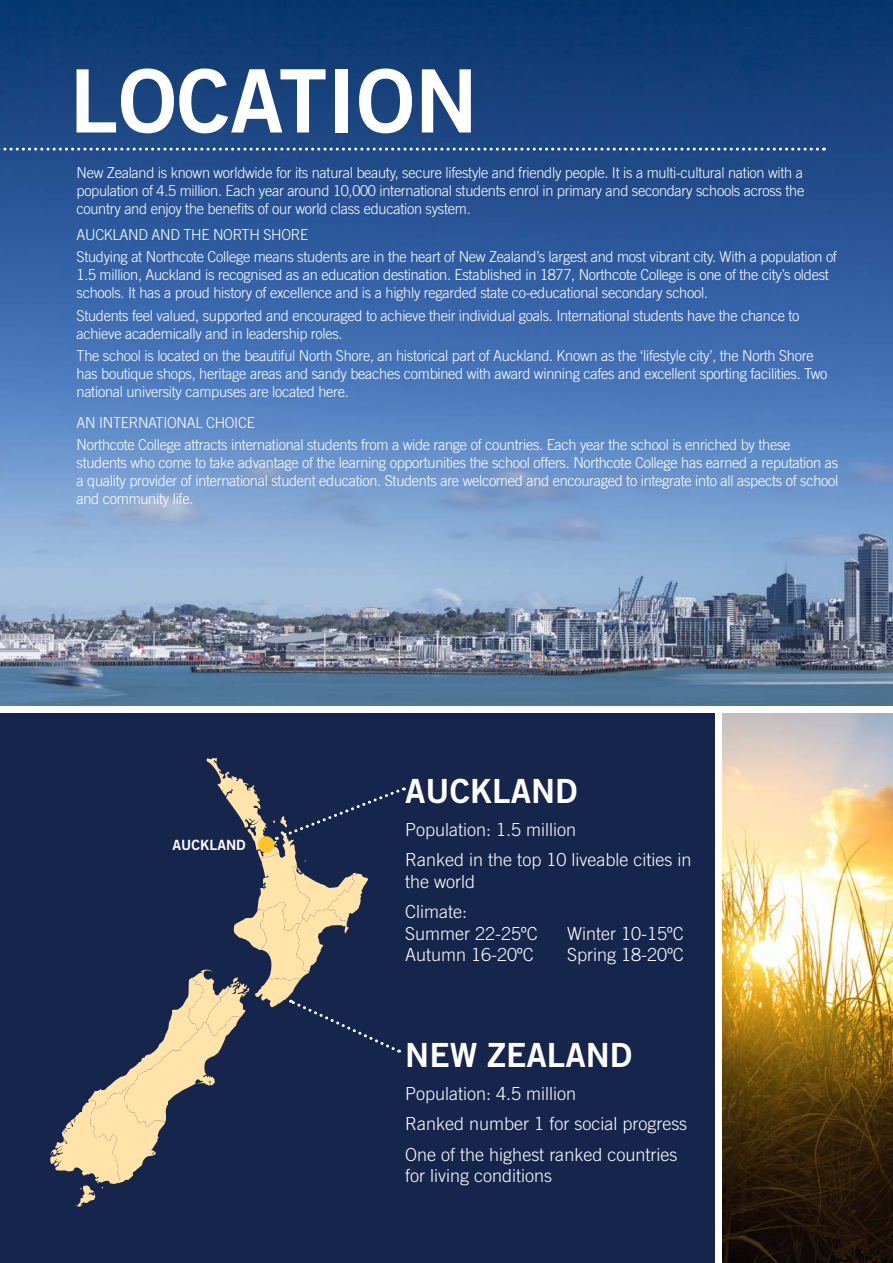
<style>
.page{position:relative;width:893px;height:1263px;background:#fff}
.page>*{position:absolute;margin:0;border:0;box-sizing:border-box;transform-origin:0 0}
.t1{font:87.45px "Trade Gothic Bold Two";color:#fff}
.t2{font:33.3px "Trade Gothic Bold Two";color:#fff}
.t3{font:300 18px/30.2px "Trade Gothic";color:#fff}
.t4{font:300 15px/18px "Trade Gothic";letter-spacing:-.02em;color:#fff}
.t5{font:14.1px "Trade Gothic Bold Two";color:#fff}
</style>
<div class="page">
<img style="left:0;top:0;width:893px;height:705px">
<svg style="left:0;top:148px;width:817px;height:3px"></svg>
<img style="left:723px;top:714px;width:170px;height:549px">
<div style="left:0;top:714px;width:714px;height:549px;background:#16254c"></div>
<svg style="left:50px;top:757px;width:354px;height:450px"></svg>
<h1 class="t1" style="left:70px;top:47px;width:410px">LOCATION</h1>
<p class="t4" style="left:77px;top:163px;width:729px;text-align:justify">New Zealand is known worldwide for its natural beauty, secure lifestyle and friendly people. It is a multi-cultural nation with a population of 4.5 million. Each year around 10,000 international students enrol in primary and secondary schools across the country and enjoy the benefits of our world class education system.</p>
<p class="t4" style="left:77px;top:223px;width:762px;line-height:22.2px">Aucklan d an d the North Shore<br>Studying at Northcote College means students are in the heart of New Zealand’s largest and most vibrant city. With a population of</p>
<p class="t4" style="left:77px;top:266px;width:754px">1.5 million, Auckland is recognised as an education destination. Established in 1877, Northcote College is one of the city’s oldest schools. It has a proud history of excellence and is a highly regarded state co-educational secondary school.</p>
<p class="t4" style="left:77px;top:306px;width:724px">Students feel valued, supported and encouraged to achieve their individual goals. International students have the chance to achieve academically and in leadership roles.</p>
<p class="t4" style="left:77px;top:346px;width:752px">The school is located on the beautiful North Shore, an historical part of Auckland. Known as the ‘lifestyle city’, the North Shore has boutique shops, heritage areas and sandy beaches combined with award winning cafes and excellent sporting facilities. Two national university campuses are located here.</p>
<p class="t4" style="left:77px;top:413px;width:36px">An Internationa</p>
<p class="t4" style="left:77px;top:411px;width:715px;line-height:22.2px;text-indent:119px">l Choice<br>Northcote College attracts international students from a wide range of countries. Each year the school is enriched by these</p>
<p class="t4" style="left:77px;top:453px;width:763px;text-align:justify">students who come to take advantage of the learning opportunities the school offers. Northcote College has earned a reputation as a quality provider of international student education. Students are welcomed and encouraged to integrate into all aspects of school and community life.</p>
<p class="t5" style="left:172px;top:836px;width:75px">AUCKLAND</p>
<h2 class="t2" style="left:405px;top:770px;width:174px">AUCKLAND</h2>
<p class="t3" style="left:405px;top:814px;width:288px">Population: 1.5 million<br>Ranked in the top 10 liveable cities in</p>
<p class="t3" style="left:405px;top:866px;width:72px">the world<br>Climate:</p>
<p class="t3" style="left:405px;top:918px;width:134px">Summer 22-25ºC</p>
<p class="t3" style="left:567px;top:918px;width:118px">Winter 10-15ºC</p>
<p class="t3" style="left:405px;top:939px;width:130px">Autumn 16-20ºC</p>
<p class="t3" style="left:567px;top:939px;width:118px">Spring 18-20ºC</p>
<h2 class="t2" style="left:405px;top:1034px;width:228px">NEW ZEALAND</h2>
<p class="t3" style="left:405px;top:1079px;width:284px">Population: 4.5 million<br>Ranked number 1 for social progress<br>One of the highest ranked countries</p>
<p class="t3" style="left:405px;top:1160px;width:149px">for living conditions</p>
</div>
